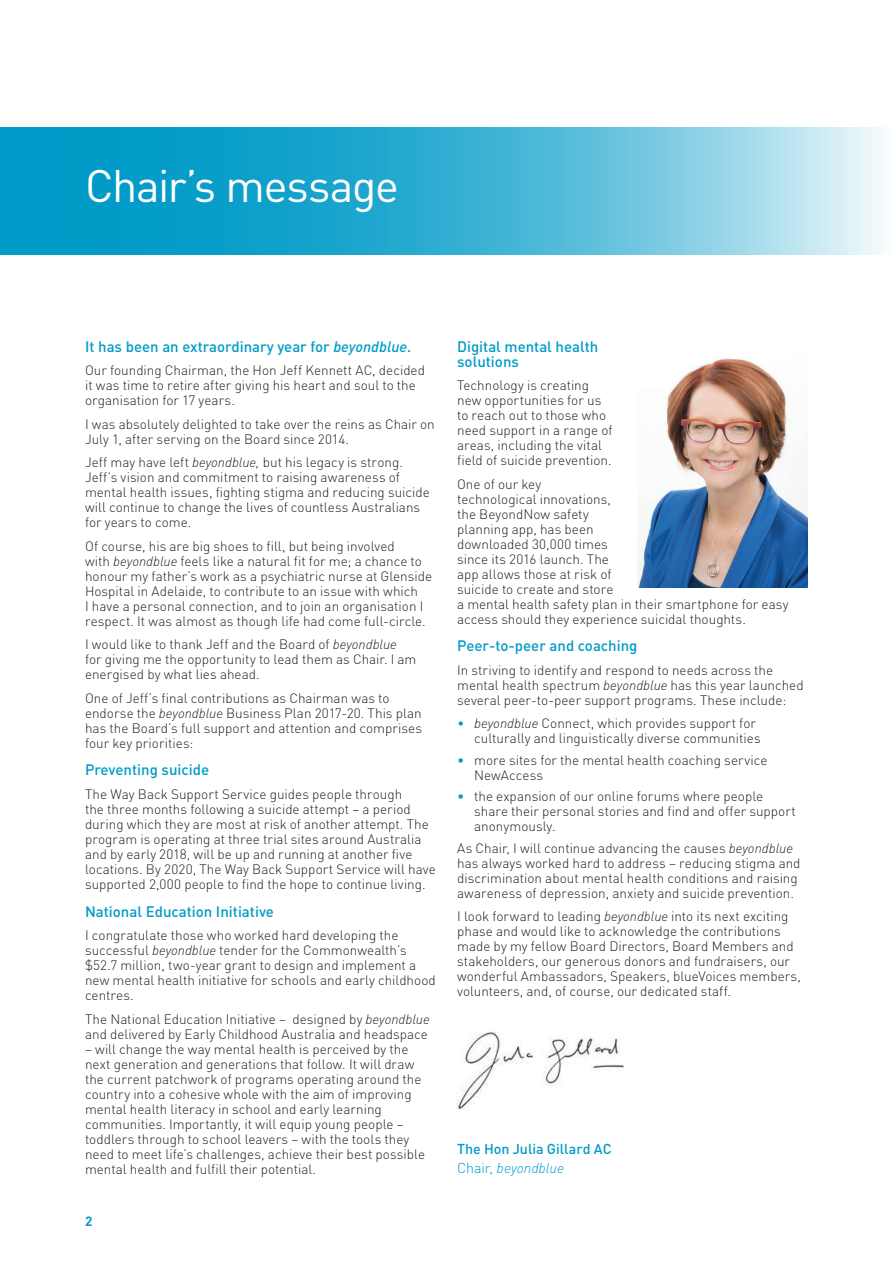
<style>
.page{position:relative;width:893px;height:1263px;background:#fff}
.page>*{position:absolute;margin:0;border:0;box-sizing:border-box;transform-origin:0 0}
.t1{font:45px "DINOT";letter-spacing:-.03em;color:#fff}
.t2{font:500 15px/15px "DINOT";color:#009bc8}
.t3{font:500 14.25px/18.8px "DINOT";color:#009bc8}
.t4{font:300 13.5px/15px "DINOT";color:#231f20}
.t5{font:700 13.35px "DINOT";color:#009bc8}
.s1{font-style:italic}
.s2{font-style:italic;color:#009bc8}
.s3{color:#009bc8}
.s4{font-weight:300}
.s5{font-weight:300;font-style:italic}
</style>
<div class="page">
<svg style="left:0;top:128px;width:882px;height:127px;background:#46b6d6"></svg>
<img style="left:638px;top:358px;width:170px;height:229px">
<img style="left:456px;top:1031px;width:168px;height:79px">
<h1 class="t1" style="left:85px;top:158px;width:316px">Chair’s message</h1>
<p class="t2" style="left:85px;top:338px;width:328px">It has been an extraordinary year for <span class="s1">beyondblue</span>.</p>
<p class="t4" style="left:85px;top:363px;width:341px">Our founding Chairman, the Hon Jeff Kennett AC, decided it was time to retire after giving his heart and soul to the organisation for 17 years.</p>
<p class="t4" style="left:85px;top:416px;width:351px">I was absolutely delighted to take over the reins as Chair on<br>July 1, after serving on the Board since 2014.</p>
<p class="t4" style="left:85px;top:455px;width:346px">Jeff may have left <span class="s1">beyondblue,</span> but his legacy is strong.<br>Jeff’s vision and commitment to raising awareness of mental health issues, fighting stigma and reducing suicide will continue to change the lives of countless Australians for years to come.</p>
<p class="t4" style="left:85px;top:538px;width:349px">Of course, his are big shoes to fill, but being involved<br>with <span class="s1">beyondblue</span> feels like a natural fit for me; a chance to honour my father’s work as a psychiatric nurse at Glenside Hospital in Adelaide, to contribute to an issue with which<br>I have a personal connection, and to join an organisation I respect. It was almost as though life had come full-circle.</p>
<p class="t4" style="left:85px;top:637px;width:333px">I would like to thank Jeff and the Board of <span class="s1">beyondblue </span>for giving me the opportunity to lead them as Chair. I am energised by what lies ahead.</p>
<p class="t4" style="left:85px;top:690px;width:339px">One of Jeff’s final contributions as Chairman was to endorse the <span class="s1">beyondblue</span> Business Plan 2017-20. This plan has the Board’s full support and attention and comprises four key priorities:</p>
<p class="t2" style="left:85px;top:762px;width:126px">Preventing suicide</p>
<p class="t4" style="left:85px;top:786px;width:352px">The Way Back Support Service guides people through<br>the three months following a suicide attempt – a period during which they are most at risk of another attempt. The program is operating at three trial sites around Australia and by early 2018, will be up and running at another five locations. By 2020, The Way Back Support Service will have supported 2,000 people to find the hope to continue living.</p>
<p class="t2" style="left:85px;top:903px;width:190px">National Education Initiative</p>
<p class="t4" style="left:85px;top:928px;width:352px">I congratulate those who worked hard developing the successful <span class="s1">beyondblue</span> tender for the Commonwealth’s $52.7 million, two-year grant to design and implement a new mental health initiative for schools and early childhood centres.</p>
<p class="t4" style="left:85px;top:1011px;width:346px">The National Education Initiative – designed by <span class="s1">beyondblue </span>and delivered by Early Childhood Australia and headspace</p>
<p class="t4" style="left:85px;top:1041px;width:342px">– will change the way mental health is perceived by the next generation and generations that follow. It will draw the current patchwork of programs operating around the country into a cohesive whole with the aim of improving mental health literacy in school and early learning communities. Importantly, it will equip young people – toddlers through to school leavers – with the tools they need to meet life’s challenges, achieve their best possible mental health and fulfill their potential.</p>
<p class="t5" style="left:85px;top:1212px;width:9px">2</p>
<p class="t2" style="left:457px;top:338px;width:143px">Digital mental health solutions</p>
<p class="t4" style="left:457px;top:378px;width:157px">Technology is creating new opportunities for us to reach out to those who need support in a range of areas, including the vital field of suicide prevention.</p>
<p class="t4" style="left:457px;top:476px;width:333px">One of our key<br>technological innovations,<br>the BeyondNow safety<br>planning app, has been<br>downloaded 30,000 times<br>since its 2016 launch. The<br>app allows those at risk of<br>suicide to create and store<br>a mental health safety plan in their smartphone for easy access should they experience suicidal thoughts.</p>
<p class="t2" style="left:457px;top:638px;width:182px">Peer-to-peer and coaching</p>
<p class="t4" style="left:457px;top:662px;width:348px">In striving to identify and respond to needs across the mental health spectrum <span class="s1">beyondblue</span> has this year launched several peer-to-peer support programs. These include:</p>
<p class="t4" style="left:474px;top:716px;width:288px;text-indent:-17px"><span class="s2">•</span> <span class="s1">beyondblue</span> Connect, which provides support for culturally and linguistically diverse communities</p>
<p class="t4" style="left:474px;top:752px;width:295px;text-indent:-17px"><span class="s3">•</span> more sites for the mental health coaching service<br>NewAccess</p>
<p class="t4" style="left:474px;top:789px;width:323px;text-indent:-17px"><span class="s3">•</span> the expansion of our online forums where people share their personal stories and find and offer support anonymously.</p>
<p class="t4" style="left:457px;top:840px;width:345px">As Chair, I will continue advancing the causes <span class="s1">beyondblue </span>has always worked hard to address – reducing stigma and discrimination about mental health conditions and raising awareness of depression, anxiety and suicide prevention.</p>
<p class="t4" style="left:457px;top:909px;width:345px">I look forward to leading <span class="s1">beyondblue</span> into its next exciting phase and would like to acknowledge the contributions made by my fellow Board Directors, Board Members and stakeholders, our generous donors and fundraisers, our wonderful Ambassadors, Speakers, blueVoices members, volunteers, and, of course, our dedicated staff.</p>
<p class="t3" style="left:457px;top:1139px;width:156px">The Hon Julia Gillard AC<br><span class="s4">Chair,</span> <span class="s5">beyondblue</span></p>
</div>
